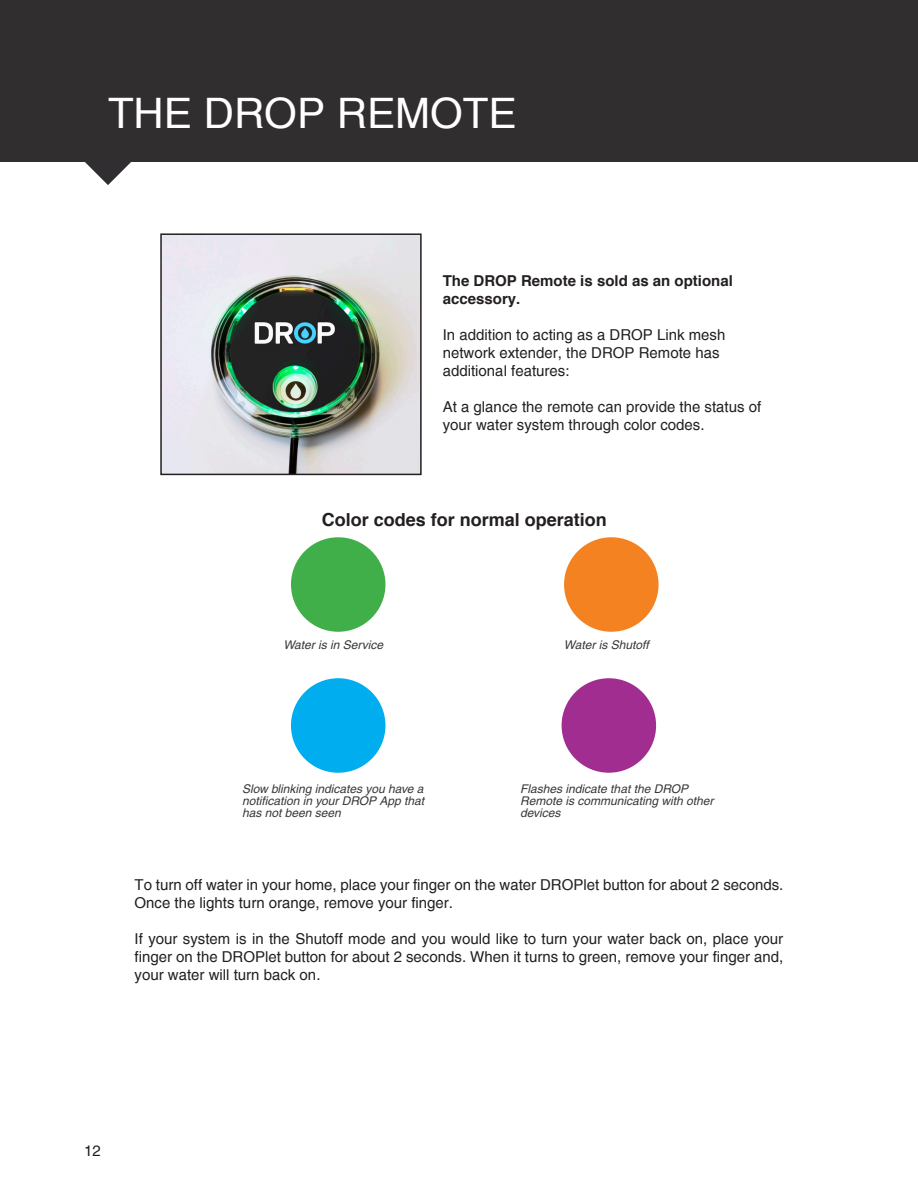
<style>
.page{position:relative;width:918px;height:1188px;background:#fff}
.page>*{position:absolute;margin:0;border:0;box-sizing:border-box;transform-origin:0 0}
.t1{font:42px "Helvetica";color:#fff}
.t2{font:700 18px "Helvetica";color:#231f20}
.t3{font:15px/18px "Helvetica";color:#231f20}
.t4{font:700 15px/18px "Helvetica";color:#231f20}
.t5{font:italic 12px/12px "Helvetica";color:#383839;text-align:justify}
</style>
<div class="page">
<svg style="left:85px;top:162px;width:46px;height:23px"></svg>
<div style="left:0;top:0;width:918px;height:162px;background:#312e30"></div>
<img style="left:163px;top:236px;width:256px;height:236px">
<div style="left:160px;top:233px;width:262px;height:242px;border:2px solid #231f20"></div>
<div style="left:291px;top:537px;width:94px;height:95px;background:#40ae49;border-radius:50%"></div>
<div style="left:564px;top:537px;width:95px;height:95px;background:#f58220;border-radius:50%"></div>
<div style="left:291px;top:678px;width:94px;height:95px;background:#00aeef;border-radius:50%"></div>
<div style="left:562px;top:678px;width:94px;height:95px;background:#a22d91;border-radius:50%"></div>
<p class="t1" style="left:108px;top:89px;width:410px">THE DROP REMOTE</p>
<p class="t4" style="left:443px;top:271px;width:292px">The DROP Remote is sold as an optional accessory.</p>
<p class="t3" style="left:443px;top:326px;width:284px">In addition to acting as a DROP Link mesh network extender, the DROP Remote has additional features:</p>
<p class="t3" style="left:443px;top:398px;width:320px">At a glance the remote can provide the status of your water system through color codes.</p>
<p class="t2" style="left:322px;top:508px;width:287px">Color codes for normal operation</p>
<p class="t5" style="left:283px;top:639px;width:101px">Water is in Service</p>
<p class="t5" style="left:564px;top:639px;width:86px">Water is Shutoff</p>
<p class="t5" style="left:242px;top:783px;width:184px">Slow blinking indicates you have a notification in your DROP App that has not been seen</p>
<p class="t5" style="left:520px;top:783px;width:195px;text-align:left">Flashes indicate that the DROP<br>Remote is communicating with other devices</p>
<p class="t3" style="left:135px;top:876px;width:650px">To turn off water in your home, place your finger on the water DROPlet button for about 2 seconds.<br>Once the lights turn orange, remove your finger.</p>
<p class="t3" style="left:135px;top:930px;width:650px;text-align:justify">If your system is in the Shutoff mode and you would like to turn your water back on, place your finger on the DROPlet button for about 2 seconds. When it turns to green, remove your finger and, your water will turn back on.</p>
<p class="t3" style="left:84px;top:1141px;width:18px">12</p>
</div>
